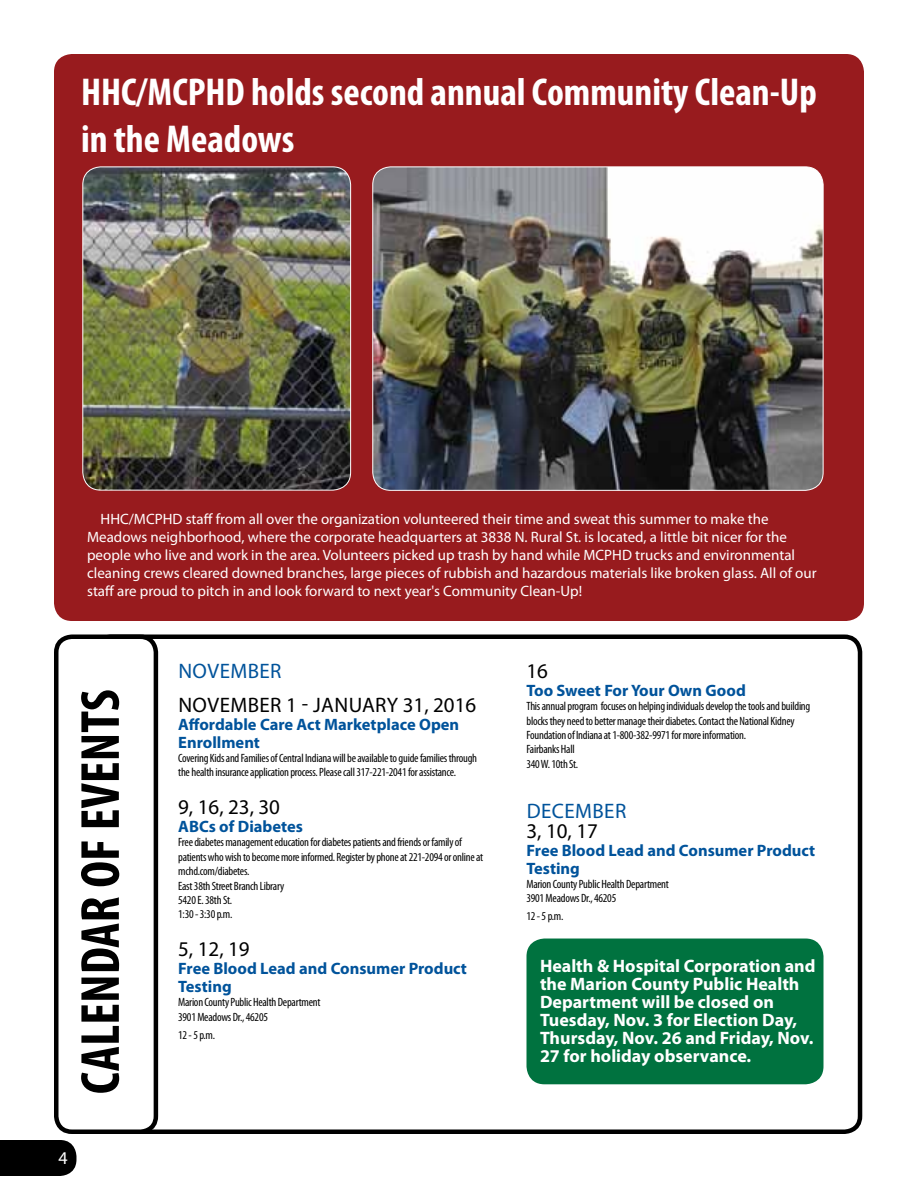
<style>
.page{position:relative;width:918px;height:1188px;background:#fff}
.page>*{position:absolute;margin:0;border:0;box-sizing:border-box;transform-origin:0 0}
.t1{font:700 condensed 55.5px "Myriad Pro";color:#000}
.t2{font:700 condensed 39px/46.8px "Myriad Pro";color:#fff}
.t3{font:21px "Myriad Pro";color:#000}
.t4{font:21px "Myriad Pro";color:#00539b}
.t5{font:700 18px/18px "Myriad Pro";color:#fff}
.t6{font:18px "Myriad Pro";color:#fff}
.t7{font:700 16.5px/18px "Myriad Pro";color:#00539b}
.t8{font:15px/18px "Myriad Pro";color:#fff}
.t9{font:condensed 12px/14.4px "Myriad Pro";letter-spacing:-.02em;color:#000}
</style>
<div class="page">
<div style="left:0;top:1140px;width:76px;height:36px;background:#000"></div>
<div style="left:93px;top:634px;width:769px;height:500px;border:4px solid #000;border-radius:16px"></div>
<div style="left:56px;top:637px;width:100px;height:495px;background:#fff;border-radius:16px"></div>
<div style="left:54px;top:634px;width:104px;height:500px;border:4px solid #000;border-radius:16px"></div>
<div style="left:54px;top:54px;width:810px;height:567px;background:#981b1e;border-radius:18px"></div>
<img style="left:373px;top:168px;width:450px;height:322px">
<img style="left:83px;top:167px;width:268px;height:323px">
<div style="left:82px;top:166px;width:269px;height:324px;border:1px solid #fff;border-radius:18px"></div>
<div style="left:526px;top:939px;width:298px;height:145px;background:#00723f;border-radius:18px"></div>
<h2 class="t2" style="left:81px;top:68px;width:737px">HHC/MCPHD holds second annual Community Clean-Up in the Meadows</h2>
<p class="t8" style="left:87px;top:510px;width:731px;text-indent:14px">HHC/MCPHD staff from all over the organization volunteered their time and sweat this summer to make the Meadows neighborhood, where the corporate headquarters at 3838 N. Rural St. is located, a little bit nicer for the people who live and work in the area. Volunteers picked up trash by hand while MCPHD trucks and environmental cleaning crews cleared downed branches, large pieces of rubbish and hazardous materials like broken glass. All of our staff are proud to pitch in and look forward to next year's Community Clean-Up!</p>
<h1 class="t1" style="left:66px;top:1094px;width:406px;rotate:-90deg">CALENDAR OF EVENTS</h1>
<h3 class="t6" style="left:59px;top:1147px;width:11px">4</h3>
<h3 class="t4" style="left:178px;top:658px;width:28px">November</h3>
<h3 class="t3" style="left:178px;top:692px;width:28px">November</h3>
<h3 class="t3" style="left:286px;top:692px;width:49px">1 - January</h3>
<h3 class="t3" style="left:403px;top:692px;width:75px">31, 2016</h3>
<h3 class="t7" style="left:178px;top:715px;width:283px">Affordable Care Act Marketplace Open<br>Enrollment</h3>
<p class="t9" style="left:178px;top:751px;width:300px">Covering Kids and Families of Central Indiana will be available to guide families through the health insurance application process. Please call 317-221-2041 for assistance.</p>
<h3 class="t3" style="left:178px;top:794px;width:103px">9, 16, 23, 30</h3>
<h3 class="t7" style="left:178px;top:817px;width:126px">ABCs of Diabetes</h3>
<p class="t9" style="left:178px;top:835px;width:307px">Free diabetes management education for diabetes patients and friends or family of patients who wish to become more informed. Register by phone at 221-2094 or online at mchd.com/diabetes.<br>East 38th Street Branch Library<br>5420 E. 38th St.<br>1:30 - 3:30 p.m.</p>
<h3 class="t3" style="left:178px;top:936px;width:73px">5, 12, 19</h3>
<h3 class="t7" style="left:178px;top:959px;width:290px">Free Blood Lead and Consumer Product<br>Testing</h3>
<p class="t9" style="left:178px;top:995px;width:144px">Marion County Public Health Department<br>3901 Meadows Dr., 46205</p>
<p class="t9" style="left:178px;top:1027px;width:38px">12 - 5 p.m.</p>
<h3 class="t3" style="left:526px;top:658px;width:23px">16</h3>
<h3 class="t7" style="left:526px;top:681px;width:221px">Too Sweet For Your Own Good</h3>
<p class="t9" style="left:526px;top:699px;width:285px">This annual program focuses on helping individuals develop the tools and building blocks they need to better manage their diabetes. Contact the National Kidney Foundation of Indiana at 1-800-382-9971 for more information.<br>Fairbanks Hall<br>340 W. 10th St.</p>
<h3 class="t4" style="left:527px;top:798px;width:14px">december</h3>
<h3 class="t3" style="left:526px;top:818px;width:73px">3, 10, 17</h3>
<h3 class="t7" style="left:526px;top:841px;width:290px">Free Blood Lead and Consumer Product<br>Testing</h3>
<p class="t9" style="left:526px;top:877px;width:144px">Marion County Public Health Department<br>3901 Meadows Dr., 46205</p>
<p class="t9" style="left:526px;top:909px;width:38px">12 - 5 p.m.</p>
<h3 class="t5" style="left:540px;top:956px;width:277px">Health &amp; Hospital Corporation and the Marion County Public Health<br>Department will be closed on<br>Tuesday, Nov. 3 for Election Day,<br>Thursday, Nov. 26 and Friday, Nov.<br>27 for holiday observance.</h3>
</div>
